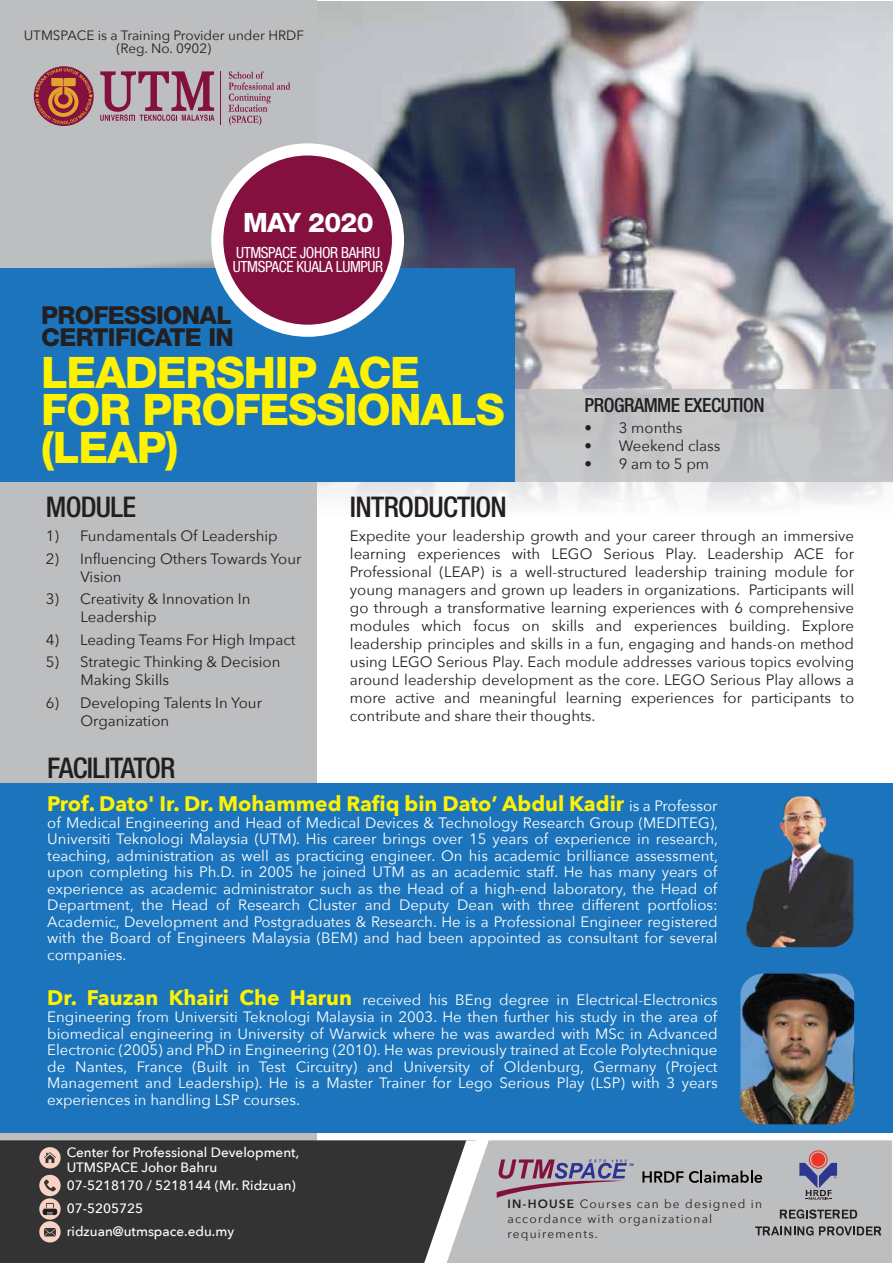
<style>
.page{position:relative;width:893px;height:1263px;background:#fff}
.page>*{position:absolute;margin:0;border:0;box-sizing:border-box;transform-origin:0 0}
.t1{font:800 43.5px/36.9px "Helvetica Neue LT Std";letter-spacing:-.025em;color:#fff200}
.t2{font:500 condensed 28.5px "Helvetica Neue LT Std";letter-spacing:-.025em;color:#231f20}
.t3{font:800 26.7px "Helvetica Neue LT Std";letter-spacing:-.025em;color:#fff}
.t4{font:800 24.75px/22.5px "Helvetica Neue LT Std";letter-spacing:-.025em;color:#231f20}
.t5{font:700 21px "Avenir Next";color:#fff200}
.t6{font:500 condensed 19.5px "Helvetica Neue LT Std";letter-spacing:-.025em;color:#231f20}
.t7{font:condensed 15.45px/14.2px "Helvetica Neue LT Std";letter-spacing:-.025em;color:#fff}
.t8{font:15px/16.5px "Avenir Next";color:#fff;text-align:justify}
.t9{font:15px/18px "Avenir Next";color:#231f20}
.t10{font:500 13.5px/23px "Avenir Next";color:#fff}
.t11{font:13.5px/13.5px "Avenir Next";color:#231f20;text-align:center}
.t12{font:12px/15px "Avenir Next";letter-spacing:.1em;color:#231f20}
.t13{font:italic 700 3.45px "Arial";color:#2e368f}
.s1{font-weight:400;font-size:15px;color:#fff}
.s2{font-weight:700;font-size:21px;color:#fff200}
.s3{font-weight:600}
</style>
<div class="page">
<img style="left:316px;top:2px;width:577px;height:153px">
<svg style="left:316px;top:155px;width:577px;height:628px"></svg>
<div style="left:0;top:0;width:316px;height:1263px;background:#bcbec0"></div>
<svg style="left:130px;top:256px;width:377px;height:12px"></svg>
<div style="left:489px;top:1140px;width:403px;height:123px;background:#bcbec0"></div>
<div style="left:0;top:1140px;width:424px;height:123px;background:#333"></div>
<svg style="left:424px;top:1140px;width:65px;height:123px"></svg>
<div style="left:1px;top:783px;width:892px;height:350px;background:#1c75bc"></div>
<svg style="left:39px;top:1147px;width:22px;height:21px"></svg>
<svg style="left:39px;top:1175px;width:22px;height:21px"></svg>
<svg style="left:39px;top:1221px;width:22px;height:21px"></svg>
<svg style="left:39px;top:1198px;width:22px;height:22px"></svg>
<div style="left:43px;top:1208px;width:14px;height:7px;background:#231f20;border-radius:2px"></div>
<svg style="left:46px;top:1203px;width:8px;height:12px"></svg>
<img style="left:746px;top:796px;width:107px;height:151px">
<img style="left:740px;top:973px;width:114px;height:151px">
<svg style="left:497px;top:1159px;width:130px;height:39px;background:#a28fa3"></svg>
<svg style="left:34px;top:66px;width:60px;height:60px"></svg>
<svg style="left:35px;top:68px;width:57px;height:56px;background:#a7544d"></svg>
<svg style="left:100px;top:71px;width:114px;height:50px"></svg>
<hr style="left:220px;top:71px;width:1px;height:54px;background:#83103e">
<svg style="left:229px;top:71px;width:61px;height:54px"></svg>
<svg style="left:799px;top:1150px;width:38px;height:50px;background:#968499"></svg>
<svg style="left:780px;top:1209px;width:77px;height:10px"></svg>
<svg style="left:755px;top:1226px;width:126px;height:10px"></svg>
<svg style="left:642px;top:1170px;width:120px;height:13px;background:#7b7c7e"></svg>
<div style="left:508px;top:389px;width:384px;height:93px;background:#c3c4c6"></div>
<div style="left:0;top:268px;width:515px;height:214px;background:#1c75bc"></div>
<div style="left:211px;top:143px;width:193px;height:194px;background:#fff;border-radius:50%"></div>
<div style="left:223px;top:155px;width:169px;height:170px;background:#83103e;border-radius:50%"></div>
<p class="t11" style="left:24px;top:28px;width:282px">UTMSPACE is a Training Provider under HRDF (Reg. No. 0902)</p>
<h3 class="t3" style="left:243px;top:206px;width:132px">MAY 2020</h3>
<p class="t7" style="left:233px;top:245px;width:152px">UTMSPACE JOHOR BAHRU<br>UTMSPACE KUALA LUMPUR</p>
<h3 class="t4" style="left:41px;top:304px;width:194px">PROFESSIONAL<br>CERTIFICATE IN</h3>
<h1 class="t1" style="left:41px;top:354px;width:465px">LEADERSHIP ACE<br>FOR PROFESSIONALS</h1>
<h1 class="t1" style="left:41px;top:429px;width:139px">(LEAP)</h1>
<h3 class="t6" style="left:584px;top:394px;width:182px">PROGRAMME EXECUTION</h3>
<p class="t9" style="left:584px;top:418px;width:100px">• 3 months</p>
<p class="t9" style="left:584px;top:436px;width:138px">• Weekend class</p>
<p class="t9" style="left:584px;top:454px;width:126px">• 9 am to 5 pm</p>
<h2 class="t2" style="left:46px;top:490px;width:92px">MODULE</h2>
<p class="t9" style="left:46px;top:526px;width:233px">1) Fundamentals Of Leadership</p>
<p class="t9" style="left:81px;top:549px;width:223px;text-indent:-35px">2) Influencing Others Towards Your<br>Vision</p>
<p class="t9" style="left:81px;top:589px;width:171px;text-indent:-35px">3) Creativity &amp; Innovation In<br>Leadership</p>
<p class="t9" style="left:46px;top:630px;width:251px">4) Leading Teams For High Impact</p>
<p class="t9" style="left:81px;top:652px;width:201px;text-indent:-35px">5) Strategic Thinking &amp; Decision<br>Making Skills</p>
<p class="t9" style="left:81px;top:693px;width:183px;text-indent:-35px">6) Developing Talents In Your<br>Organization</p>
<h2 class="t2" style="left:47px;top:751px;width:130px">FACILITATOR</h2>
<h2 class="t2" style="left:350px;top:490px;width:158px">INTRODUCTION</h2>
<p class="t9" style="left:350px;top:526px;width:506px;text-align:justify">Expedite your leadership growth and your career through an immersive learning experiences with LEGO Serious Play. Leadership ACE for Professional (LEAP) is a well-structured leadership training module for young managers and grown up leaders in organizations. Participants will go through a transformative learning experiences with 6 comprehensive modules which focus on skills and experiences building. Explore leadership principles and skills in a fun, engaging and hands-on method using LEGO Serious Play. Each module addresses various topics evolving around leadership development as the core. LEGO Serious Play allows a more active and meaningful learning experiences for participants to contribute and share their thoughts.</p>
<h3 class="t5" style="left:47px;top:786px;width:672px">Prof. Dato' Ir. Dr. Mohammed Rafiq bin Dato’ Abdul Kadir <span class="s1">is a Professor</span></h3>
<p class="t8" style="left:47px;top:813px;width:672px">of Medical Engineering and Head of Medical Devices &amp; Technology Research Group (MEDITEG), Universiti Teknologi Malaysia (UTM). His career brings over 15 years of experience in research, teaching, administration as well as practicing engineer. On his academic brilliance assessment, upon completing his Ph.D. in 2005 he joined UTM as an academic staff. He has many years of experience as academic administrator such as the Head of a high-end laboratory, the Head of Department, the Head of Research Cluster and Deputy Dean with three different portfolios:<br>Academic, Development and Postgraduates &amp; Research. He is a Professional Engineer registered with the Board of Engineers Malaysia (BEM) and had been appointed as consultant for several companies.</p>
<p class="t8" style="left:47px;top:991px;width:672px"><span class="s2">Dr. Fauzan Khairi Che Harun</span> received his BEng degree in Electrical-Electronics Engineering from Universiti Teknologi Malaysia in 2003. He then further his study in the area of biomedical engineering in University of Warwick where he was awarded with MSc in Advanced Electronic (2005) and PhD in Engineering (2010). He was previously trained at Ecole Polytechnique de Nantes, France (Built in Test Circuitry) and University of Oldenburg, Germany (Project Management and Leadership). He is a Master Trainer for Lego Serious Play (LSP) with 3 years experiences in handling LSP courses.</p>
<p class="t10" style="left:67px;top:1144px;width:234px;line-height:15px">Center for Professional Development,<br>UTMSPACE Johor Bahru</p>
<p class="t10" style="left:67px;top:1173px;width:231px">07-5218170 / 5218144 (Mr. Ridzuan)<br>07-5205725 ridzuan@utmspace.edu.my</p>
<p class="t13" style="left:629px;top:1162px;width:6px">TM</p>
<p class="t12" style="left:507px;top:1195px;width:256px"><span class="s3">IN-HOUSE</span> Courses can be designed in accordance with organizational requirements.</p>
</div>
